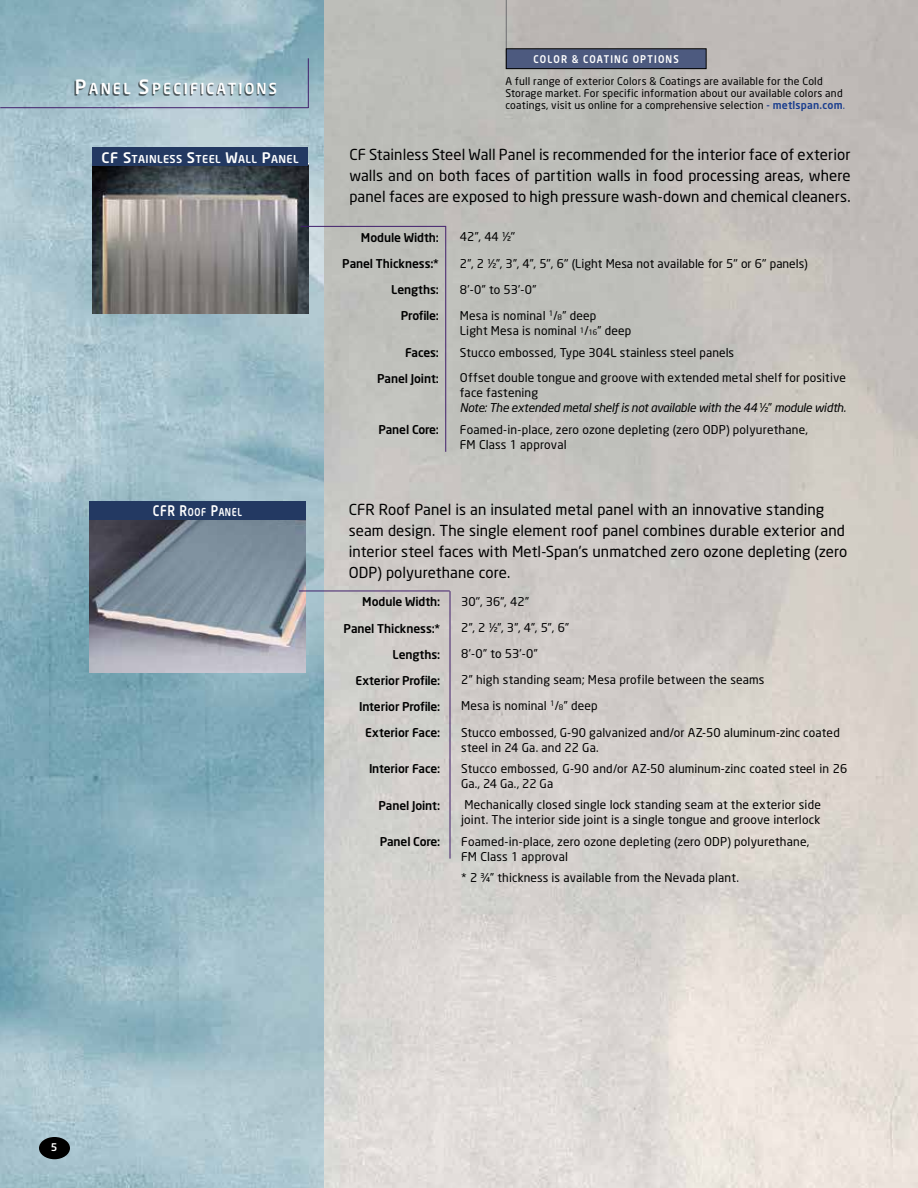
<style>
.page{position:relative;width:918px;height:1188px;background:#fff}
.page>*{position:absolute;margin:0;border:0;box-sizing:border-box;transform-origin:0 0}
.t1{font:15px/21px "Neo Sans";letter-spacing:.005em;color:#000;text-align:justify}
.t2{font:500 15px "Neo Sans";letter-spacing:.15em;color:#fff;scale:.95 1}
.t3{font:12px/15px "Neo Sans";letter-spacing:.01em;color:#000}
.t4{font:500 12px "Neo Sans";letter-spacing:-.01em;color:#000}
.t5{font:500 10.8px "Neo Sans";letter-spacing:.035em;color:#fff}
.t6{font:500 10.8px "Neo Sans";letter-spacing:.035em;color:#fff;scale:.82 1}
.t7{font:10.5px/12px "Neo Sans";letter-spacing:.02em;color:#000}
.t8{font:500 10.5px "Neo Sans";letter-spacing:.12em;color:#fff;scale:.9 1}
.t9{font:500 10.5px "Neo Sans";letter-spacing:.12em;color:#fff}
.s1{font-size:19.5px}
.s2{font-weight:500;color:#183c8e}
.s3{color:#183c8e}
.s4{font-size:14.4px}
.s5{font-size:7.5px}
.s6{font-style:italic}
</style>
<div class="page">
<img style="left:0;top:0;width:325px;height:1188px">
<hr style="left:506px;top:0;width:1px;height:69px;background:#6d6e71">
<div style="left:506px;top:49px;width:200px;height:20px;background:#4d5a7f"></div>
<div style="left:506px;top:48px;width:201px;height:21px;border:1px solid #000"></div>
<hr style="left:0;top:107px;width:309px;height:1px;background:#401e6b">
<hr style="left:308px;top:58px;width:1px;height:50px;background:#401e6b">
<div style="left:39px;top:1137px;width:31px;height:22px;background:#000;border-radius:50%"></div>
<div style="left:75px;top:81px;width:200px;height:15px;background:#000;opacity:.6"></div>
<img style="left:92px;top:166px;width:216px;height:148px">
<div style="left:92px;top:148px;width:216px;height:18px;background:#233962"></div>
<hr style="left:445px;top:226px;width:1px;height:226px;background:#401e6b">
<hr style="left:301px;top:226px;width:145px;height:1px;background:#401e6b">
<img style="left:89px;top:519px;width:216px;height:153px">
<div style="left:89px;top:501px;width:216px;height:18px;background:#233962"></div>
<hr style="left:450px;top:591px;width:1px;height:268px;background:#401e6b">
<hr style="left:299px;top:591px;width:151px;height:1px;background:#401e6b">
<p class="t8" style="left:534px;top:53px;width:163px">COLOR &amp; COATING OPTIONS</p>
<p class="t2" style="left:75px;top:79px;width:214px"><span class="s1">P</span>ANEL <span class="s1">S</span>PECIFICATIONS</p>
<p class="t7" style="left:505px;top:75px;width:341px">A full range of exterior Colors &amp; Coatings are available for the Cold<br>Storage market. For specific information about our available colors and coatings, visit us online for a comprehensive selection <span class="s2">- metlspan.com</span><span class="s3">.</span></p>
<p class="t5" style="left:102px;top:152px;width:102px"><span class="s4">CF S</span>TAINLESS <span class="s4">S</span>TEEL</p>
<p class="t5" style="left:226px;top:152px;width:68px"><span class="s4">W</span>ALL <span class="s4">P</span>ANEL</p>
<p class="t1" style="left:349px;top:144px;width:503px">CF Stainless Steel Wall Panel is recommended for the interior face of exterior walls and on both faces of partition walls in food processing areas, where panel faces are exposed to high pressure wash-down and chemical cleaners.</p>
<p class="t4" style="left:361px;top:230px;width:79px">Module Width:</p>
<p class="t3" style="left:460px;top:229px;width:57px">42”, 44 ½"</p>
<p class="t4" style="left:342px;top:256px;width:98px">Panel Thickness:*</p>
<p class="t3" style="left:460px;top:255px;width:350px">2”, 2 ½”, 3”, 4”, 5", 6" (Light Mesa not available for 5" or 6" panels)</p>
<p class="t4" style="left:391px;top:282px;width:49px">Lengths:</p>
<p class="t3" style="left:460px;top:282px;width:78px">8’-0” to 53’-0”</p>
<p class="t4" style="left:401px;top:308px;width:40px">Profile:</p>
<p class="t3" style="left:460px;top:308px;width:173px">Mesa is nominal <sup>1</sup>/<span class="s5">8</span>” deep<br>Light Mesa is nominal <span class="s5">1</span>/<span class="s5">16</span>” deep</p>
<p class="t4" style="left:405px;top:345px;width:35px">Faces:</p>
<p class="t3" style="left:460px;top:345px;width:276px">Stucco embossed, Type 304L stainless steel panels</p>
<p class="t4" style="left:377px;top:371px;width:63px">Panel Joint:</p>
<p class="t3" style="left:460px;top:370px;width:388px">Offset double tongue and groove with extended metal shelf for positive face fastening<br><span class="s6">Note: The extended metal shelf is not available with the 44</span> ½” <span class="s6">module width.</span></p>
<p class="t4" style="left:378px;top:422px;width:62px">Panel Core:</p>
<p class="t3" style="left:460px;top:422px;width:350px">Foamed-in-place, zero ozone depleting (zero ODP) polyurethane,<br>FM Class 1 approval</p>
<p class="t6" style="left:153px;top:505px;width:104px"><span class="s4">CFR R</span>OOF <span class="s4">P</span>ANEL</p>
<p class="t1" style="left:349px;top:499px;width:500px;text-align:left">CFR Roof Panel is an insulated metal panel with an innovative standing seam design. The single element roof panel combines durable exterior and interior steel faces with Metl-Span’s unmatched zero ozone depleting (zero ODP) polyurethane core.</p>
<p class="t4" style="left:362px;top:594px;width:79px">Module Width:</p>
<p class="t3" style="left:461px;top:594px;width:69px">30", 36”, 42”</p>
<p class="t4" style="left:344px;top:621px;width:98px">Panel Thickness:*</p>
<p class="t3" style="left:461px;top:620px;width:109px">2”, 2 ½”, 3”, 4”, 5”, 6”</p>
<p class="t4" style="left:393px;top:647px;width:49px">Lengths:</p>
<p class="t3" style="left:461px;top:646px;width:78px">8’-0” to 53’-0”</p>
<p class="t4" style="left:355px;top:673px;width:86px">Exterior Profile:</p>
<p class="t3" style="left:461px;top:672px;width:305px">2” high standing seam; Mesa profile between the seams</p>
<p class="t4" style="left:359px;top:699px;width:83px">Interior Profile:</p>
<p class="t3" style="left:461px;top:698px;width:138px">Mesa is nominal <sup>1</sup>/<span class="s5">8</span>” deep</p>
<p class="t4" style="left:365px;top:725px;width:77px">Exterior Face:</p>
<p class="t3" style="left:461px;top:724px;width:380px">Stucco embossed, G-90 galvanized and/or AZ-50 aluminum-zinc coated steel in 24 Ga. and 22 Ga.</p>
<p class="t4" style="left:369px;top:761px;width:73px">Interior Face:</p>
<p class="t3" style="left:461px;top:761px;width:388px">Stucco embossed, G-90 and/or AZ-50 aluminum-zinc coated steel in 26<br>Ga., 24 Ga., 22 Ga</p>
<p class="t4" style="left:379px;top:798px;width:63px">Panel Joint:</p>
<p class="t3" style="left:461px;top:797px;width:361px">Mechanically closed single lock standing seam at the exterior side joint. The interior side joint is a single tongue and groove interlock</p>
<p class="t4" style="left:380px;top:834px;width:62px">Panel Core:</p>
<p class="t3" style="left:461px;top:834px;width:350px">Foamed-in-place, zero ozone depleting (zero ODP) polyurethane,<br>FM Class 1 approval</p>
<p class="t3" style="left:461px;top:870px;width:279px">* 2 ¾” thickness is available from the Nevada plant.</p>
<p class="t9" style="left:51px;top:1140px;width:8px">5</p>
</div>
